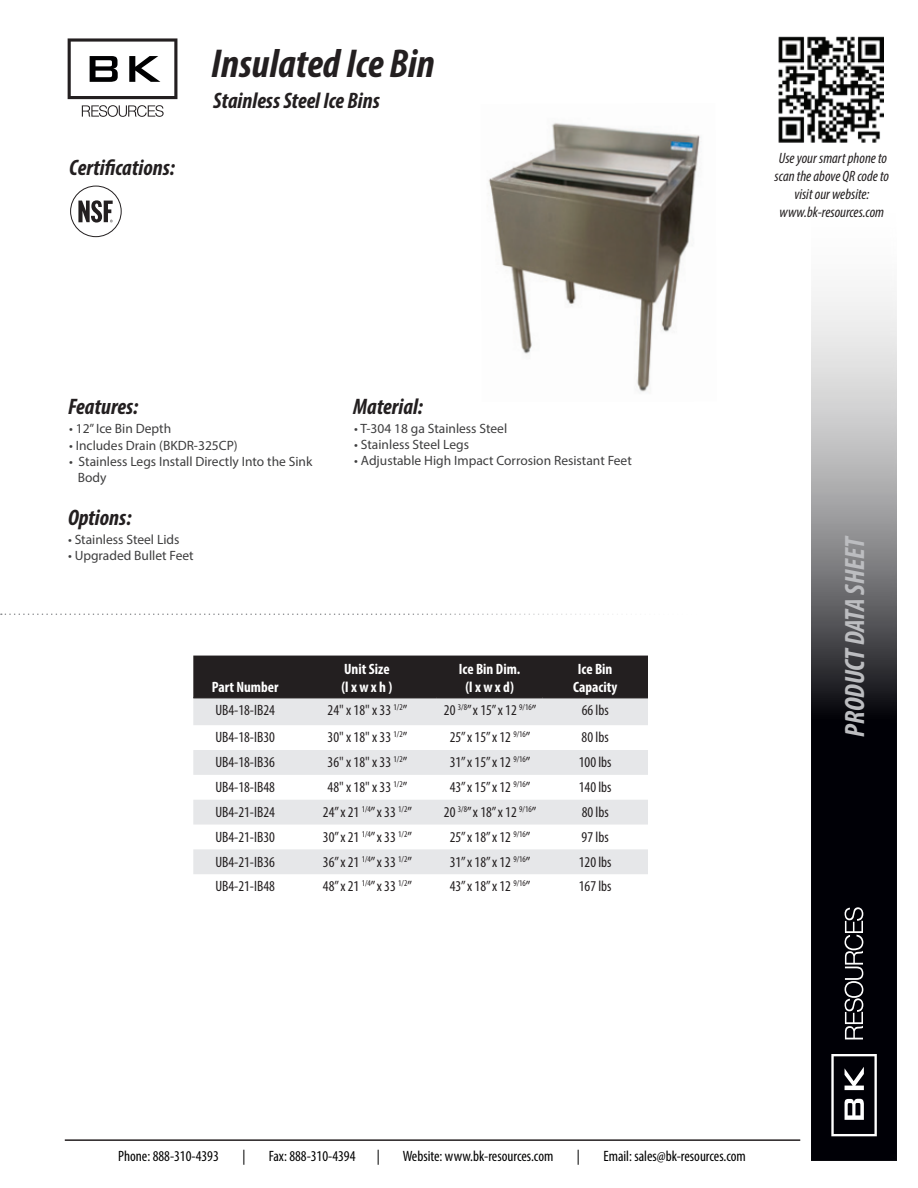
<style>
.page{position:relative;width:918px;height:1188px;background:#fff}
.page>*{position:absolute;margin:0;border:0;box-sizing:border-box;transform-origin:0 0}
.t1{font:italic 700 condensed 40.5px "Myriad Pro";color:#231f20}
.t2{font:italic 700 condensed 28.05px "Myriad Pro";letter-spacing:-.005em;color:#bcbdc0}
.t3{font:italic 700 condensed 22.5px "Myriad Pro";color:#231f20}
.t4{font:condensed 15px "Myriad Pro";color:#231f20}
.t5{font:condensed 15px "Myriad Pro";color:#000001}
.t6{font:italic condensed 15px/18px "Myriad Pro";color:#231f20;text-align:center}
.t7{font:700 condensed 15px/18px "Myriad Pro";color:#fff;text-align:center}
.t8{font:13.5px/16.2px "Myriad Pro";color:#3e3e3f}
</style>
<div class="page">
<svg style="left:811px;top:291px;width:86px;height:870px;background:#505054"></svg>
<svg style="left:845px;top:907px;width:18px;height:132px"></svg>
<svg style="left:831px;top:1054px;width:46px;height:82px"></svg>
<img style="left:779px;top:37px;width:105px;height:105px">
<hr style="left:65px;top:1139px;width:735px;height:2px;background:#231f20">
<svg style="left:1px;top:613px;width:617px;height:2px"></svg>
<svg style="left:82px;top:105px;width:82px;height:12px"></svg>
<svg style="left:68px;top:38px;width:109px;height:61px"></svg>
<div style="left:70px;top:186px;width:52px;height:51px;border:1px solid #231f20;border-radius:50%"></div>
<svg style="left:78px;top:200px;width:35px;height:23px"></svg>
<div style="left:193px;top:656px;width:455px;height:41px;background:#231f20"></div>
<svg style="left:193px;top:699px;width:455px;height:175px;fill:#e6e7e9"></svg>
<hr style="left:193px;top:697px;width:104px;height:1px;background:#231f20">
<hr style="left:193px;top:698px;width:104px;height:1px;background:#231f20">
<hr style="left:297px;top:697px;width:140px;height:1px;background:#231f20">
<hr style="left:297px;top:698px;width:140px;height:1px;background:#231f20">
<hr style="left:437px;top:697px;width:105px;height:1px;background:#231f20">
<hr style="left:437px;top:698px;width:105px;height:1px;background:#231f20">
<hr style="left:542px;top:697px;width:106px;height:1px;background:#231f20">
<hr style="left:542px;top:698px;width:106px;height:1px;background:#231f20">
<img style="left:488px;top:122px;width:213px;height:270px">
<h3 class="t3" style="left:69px;top:153px;width:107px">Certifications:</h3>
<h1 class="t1" style="left:211px;top:38px;width:225px">Insulated Ice Bin</h1>
<h3 class="t3" style="left:213px;top:86px;width:168px">Stainless Steel Ice Bins</h3>
<h3 class="t3" style="left:68px;top:393px;width:72px">Features:</h3>
<h3 class="t3" style="left:353px;top:393px;width:71px">Material:</h3>
<p class="t8" style="left:69px;top:421px;width:104px">• 12” Ice Bin Depth</p>
<p class="t8" style="left:69px;top:437px;width:170px">• Includes Drain (BKDR-325CP)</p>
<p class="t8" style="left:78px;top:453px;width:236px;text-indent:-9px">• Stainless Legs Install Directly Into the Sink<br>Body</p>
<h3 class="t3" style="left:68px;top:503px;width:65px">Options:</h3>
<p class="t8" style="left:68px;top:531px;width:113px">• Stainless Steel Lids</p>
<p class="t8" style="left:68px;top:548px;width:127px">• Upgraded Bullet Feet</p>
<p class="t8" style="left:354px;top:420px;width:155px">• T-304 18 ga Stainless Steel</p>
<p class="t8" style="left:354px;top:436px;width:116px">• Stainless Steel Legs</p>
<p class="t8" style="left:354px;top:453px;width:279px">• Adjustable High Impact Corrosion Resistant Feet</p>
<p class="t7" style="left:212px;top:677px;width:68px">Part Number</p>
<p class="t7" style="left:341px;top:659px;width:53px;text-align:left">Unit Size (l x w x h )</p>
<p class="t7" style="left:459px;top:659px;width:63px">Ice Bin Dim. (l x w x d)</p>
<p class="t7" style="left:573px;top:659px;width:46px">Ice Bin<br>Capacity</p>
<p class="t4" style="left:215px;top:701px;width:61px">UB4-18-IB24</p>
<p class="t4" style="left:328px;top:701px;width:81px">24" x 18" x 33 <sup>1/2</sup>”</p>
<p class="t4" style="left:444px;top:701px;width:94px">20 <sup>3/8</sup>” x 15” x 12 <sup>9/16</sup>”</p>
<p class="t4" style="left:582px;top:701px;width:29px">66 lbs</p>
<p class="t4" style="left:215px;top:728px;width:61px">UB4-18-IB30</p>
<p class="t4" style="left:328px;top:728px;width:81px">30" x 18" x 33 <sup>1/2</sup>”</p>
<p class="t4" style="left:450px;top:728px;width:82px">25” x 15” x 12 <sup>9/16</sup>”</p>
<p class="t4" style="left:582px;top:728px;width:29px">80 lbs</p>
<p class="t4" style="left:215px;top:753px;width:61px">UB4-18-IB36</p>
<p class="t4" style="left:328px;top:753px;width:81px">36" x 18" x 33 <sup>1/2</sup>”</p>
<p class="t4" style="left:450px;top:753px;width:82px">31” x 15” x 12 <sup>9/16</sup>”</p>
<p class="t4" style="left:579px;top:753px;width:34px">100 lbs</p>
<p class="t4" style="left:215px;top:778px;width:61px">UB4-18-IB48</p>
<p class="t4" style="left:328px;top:778px;width:81px">48" x 18" x 33 <sup>1/2</sup>”</p>
<p class="t4" style="left:450px;top:778px;width:82px">43” x 15” x 12 <sup>9/16</sup>”</p>
<p class="t4" style="left:579px;top:778px;width:34px">140 lbs</p>
<p class="t4" style="left:215px;top:803px;width:61px">UB4-21-IB24</p>
<p class="t4" style="left:323px;top:803px;width:91px">24” x 21 <sup>1/4</sup>” x 33 <sup>1/2</sup>”</p>
<p class="t4" style="left:444px;top:803px;width:94px">20 <sup>3/8</sup>” x 18” x 12 <sup>9/16</sup>”</p>
<p class="t4" style="left:582px;top:803px;width:29px">80 lbs</p>
<p class="t4" style="left:215px;top:828px;width:61px">UB4-21-IB30</p>
<p class="t4" style="left:323px;top:828px;width:91px">30” x 21 <sup>1/4</sup>” x 33 <sup>1/2</sup>”</p>
<p class="t4" style="left:450px;top:828px;width:82px">25” x 18” x 12 <sup>9/16</sup>”</p>
<p class="t4" style="left:582px;top:828px;width:29px">97 lbs</p>
<p class="t4" style="left:215px;top:853px;width:61px">UB4-21-IB36</p>
<p class="t4" style="left:323px;top:853px;width:91px">36” x 21 <sup>1/4</sup>” x 33 <sup>1/2</sup>”</p>
<p class="t4" style="left:450px;top:853px;width:82px">31” x 18” x 12 <sup>9/16</sup>”</p>
<p class="t4" style="left:579px;top:853px;width:34px">120 lbs</p>
<p class="t4" style="left:215px;top:877px;width:61px">UB4-21-IB48</p>
<p class="t4" style="left:323px;top:877px;width:91px">48” x 21 <sup>1/4</sup>” x 33 <sup>1/2</sup>”</p>
<p class="t4" style="left:450px;top:877px;width:82px">43” x 18” x 12 <sup>9/16</sup>”</p>
<p class="t4" style="left:579px;top:877px;width:34px">167 lbs</p>
<p class="t6" style="left:775px;top:149px;width:116px">Use your smart phone to scan the above QR code to visit our website: www.bk-resources.com</p>
<h2 class="t2" style="left:837px;top:737px;width:203px;rotate:-90deg">PRODUCT DATA SHEET</h2>
<p class="t5" style="left:118px;top:1147px;width:102px">Phone: 888-310-4393</p>
<p class="t5" style="left:242px;top:1147px;width:5px">|</p>
<p class="t5" style="left:269px;top:1147px;width:88px">Fax: 888-310-4394</p>
<p class="t5" style="left:377px;top:1147px;width:5px">|</p>
<p class="t5" style="left:403px;top:1147px;width:152px">Website: www.bk-resources.com</p>
<p class="t5" style="left:577px;top:1147px;width:5px">|</p>
<p class="t5" style="left:604px;top:1147px;width:144px">Email: sales@bk-resources.com</p>
</div>
